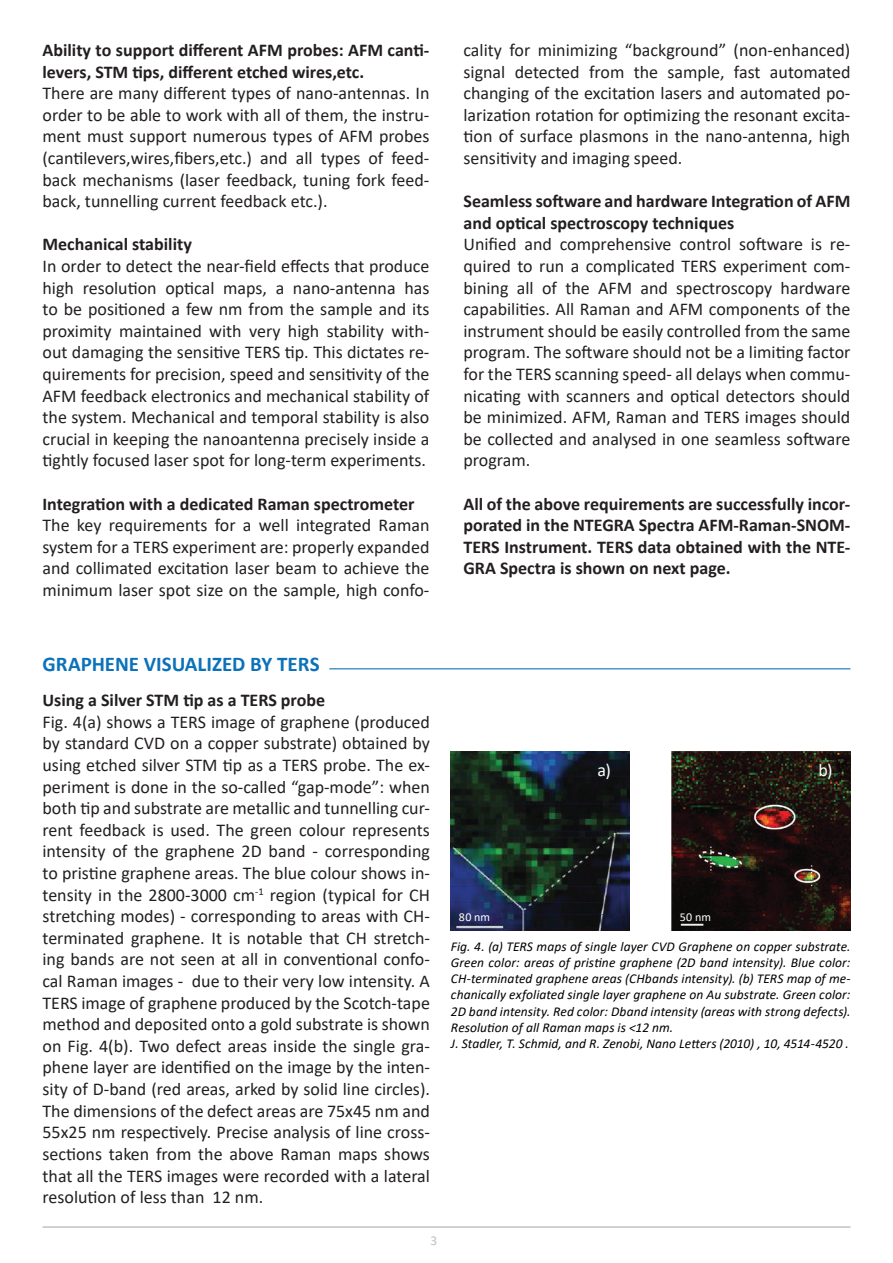
<style>
.page{position:relative;width:893px;height:1263px;background:#fff}
.page>*{position:absolute;margin:0;border:0;box-sizing:border-box;transform-origin:0 0}
.t1{font:700 21px "Calibri";color:#0b72ba}
.t2{font:18px/21.6px "Calibri";color:#231f20;text-align:justify}
.t3{font:700 18px/21.6px "Calibri";color:#231f20}
.t4{font:18px "Calibri";color:#fff}
.t5{font:italic 13.5px/16.2px "Calibri";letter-spacing:.005em;color:#000}
.t6{font:13.5px "Calibri";color:#bcc2c7}
.t7{font:12px "Calibri";letter-spacing:.015em;color:#fff}
</style>
<div class="page">
<hr style="left:43px;top:1226px;width:807px;height:2px;background:#bcc2c7">
<hr style="left:329px;top:668px;width:521px;height:1px;background:#0b72ba">
<img style="left:451px;top:751px;width:179px;height:179px">
<img style="left:672px;top:751px;width:178px;height:179px">
<p class="t3" style="left:43px;top:39px;width:388px">Ability to support different AFM probes: AFM canti&shy;levers, STM tips, different etched wires,etc.</p>
<p class="t2" style="left:43px;top:82px;width:388px">There are many different types of nano-antennas. In order to be able to work with all of them, the instru&shy;ment must support numerous types of AFM probes (cantilevers,wires,fibers,etc.) and all types of feed&shy;back mechanisms (laser feedback, tuning fork feed&shy;back, tunnelling current feedback etc.).</p>
<p class="t3" style="left:43px;top:233px;width:151px">Mechanical stability</p>
<p class="t2" style="left:43px;top:255px;width:388px">In order to detect the near-field effects that produce high resolution optical maps, a nano-antenna has to be positioned a few nm from the sample and its proximity maintained with very high stability with&shy;out damaging the sensitive TERS tip. This dictates re&shy;quirements for precision, speed and sensitivity of the AFM feedback electronics and mechanical stability of the system. Mechanical and temporal stability is also crucial in keeping the nanoantenna precisely inside a tightly focused laser spot for long-term experiments.</p>
<p class="t3" style="left:43px;top:493px;width:373px">Integration with a dedicated Raman spectrometer</p>
<p class="t2" style="left:43px;top:514px;width:388px">The key requirements for a well integrated Raman system for a TERS experiment are: properly expanded and collimated excitation laser beam to achieve the minimum laser spot size on the sample, high confo-</p>
<p class="t2" style="left:463px;top:39px;width:388px">cality for minimizing “background” (non-enhanced) signal detected from the sample, fast automated changing of the excitation lasers and automated po&shy;larization rotation for optimizing the resonant excita&shy;tion of surface plasmons in the nano-antenna, high sensitivity and imaging speed.</p>
<p class="t3" style="left:463px;top:190px;width:388px">Seamless software and hardware Integration of AFM and optical spectroscopy techniques</p>
<p class="t2" style="left:463px;top:233px;width:388px">Unified and comprehensive control software is re&shy;quired to run a complicated TERS experiment com&shy;bining all of the AFM and spectroscopy hardware capabilities. All Raman and AFM components of the instrument should be easily controlled from the same program. The software should not be a limiting factor for the TERS scanning speed- all delays when commu&shy;nicating with scanners and optical detectors should be minimized. AFM, Raman and TERS images should be collected and analysed in one seamless software program.</p>
<p class="t3" style="left:463px;top:493px;width:388px;text-align:justify">All of the above requirements are successfully incor&shy;porated in the NTEGRA Spectra AFM-Raman-SNOM-TERS Instrument. TERS data obtained with the NTE-GRA Spectra is shown on next page.</p>
<p class="t1" style="left:43px;top:649px;width:279px">GRAPHENE VISUALIZED BY TERS</p>
<p class="t3" style="left:43px;top:689px;width:284px">Using a Silver STM tip as a TERS probe</p>
<p class="t2" style="left:43px;top:711px;width:389px">Fig. 4(a) shows a TERS image of graphene (produced by standard CVD on a copper substrate) obtained by using etched silver STM tip as a TERS probe. The ex&shy;periment is done in the so-called “gap-mode”: when both tip and substrate are metallic and tunnelling cur&shy;rent feedback is used. The green colour represents intensity of the graphene 2D band - corresponding to pristine graphene areas. The blue colour shows in&shy;tensity in the 2800-3000 cm<sup>-1</sup> region (typical for CH stretching modes) - corresponding to areas with CH&shy;terminated graphene. It is notable that CH stretch&shy;ing bands are not seen at all in conventional confo&shy;cal Raman images - due to their very low intensity. A TERS image of graphene produced by the Scotch-tape method and deposited onto a gold substrate is shown on Fig. 4(b). Two defect areas inside the single gra&shy;phene layer are identified on the image by the inten&shy;sity of D-band (red areas, arked by solid line circles).<br>The dimensions of the defect areas are 75x45 nm and 55x25 nm respectively. Precise analysis of line cross&shy;sections taken from the above Raman maps shows that all the TERS images were recorded with a lateral resolution of less than 12 nm.</p>
<p class="t6" style="left:430px;top:1231px;width:8px">3</p>
<p class="t7" style="left:459px;top:909px;width:33px">80 nm</p>
<p class="t4" style="left:598px;top:757px;width:15px">a)</p>
<p class="t7" style="left:680px;top:909px;width:33px">50 nm</p>
<p class="t4" style="left:819px;top:757px;width:16px">b)</p>
<p class="t5" style="left:451px;top:937px;width:401px">Fig. 4. (a) TERS maps of single layer CVD Graphene on copper substrate.<br>Green color: areas of pristine graphene (2D band intensity). Blue color:<br>CH-terminated graphene areas (CHbands intensity). (b) TERS map of me&shy;chanically exfoliated single layer graphene on Au substrate. Green color:<br>2D band intensity. Red color: Dband intensity (areas with strong defects).<br>Resolution of all Raman maps is &lt;12 nm.<br>J. Stadler, T. Schmid, and R. Zenobi, Nano Letters (2010) , 10, 4514-4520 .</p>
</div>
